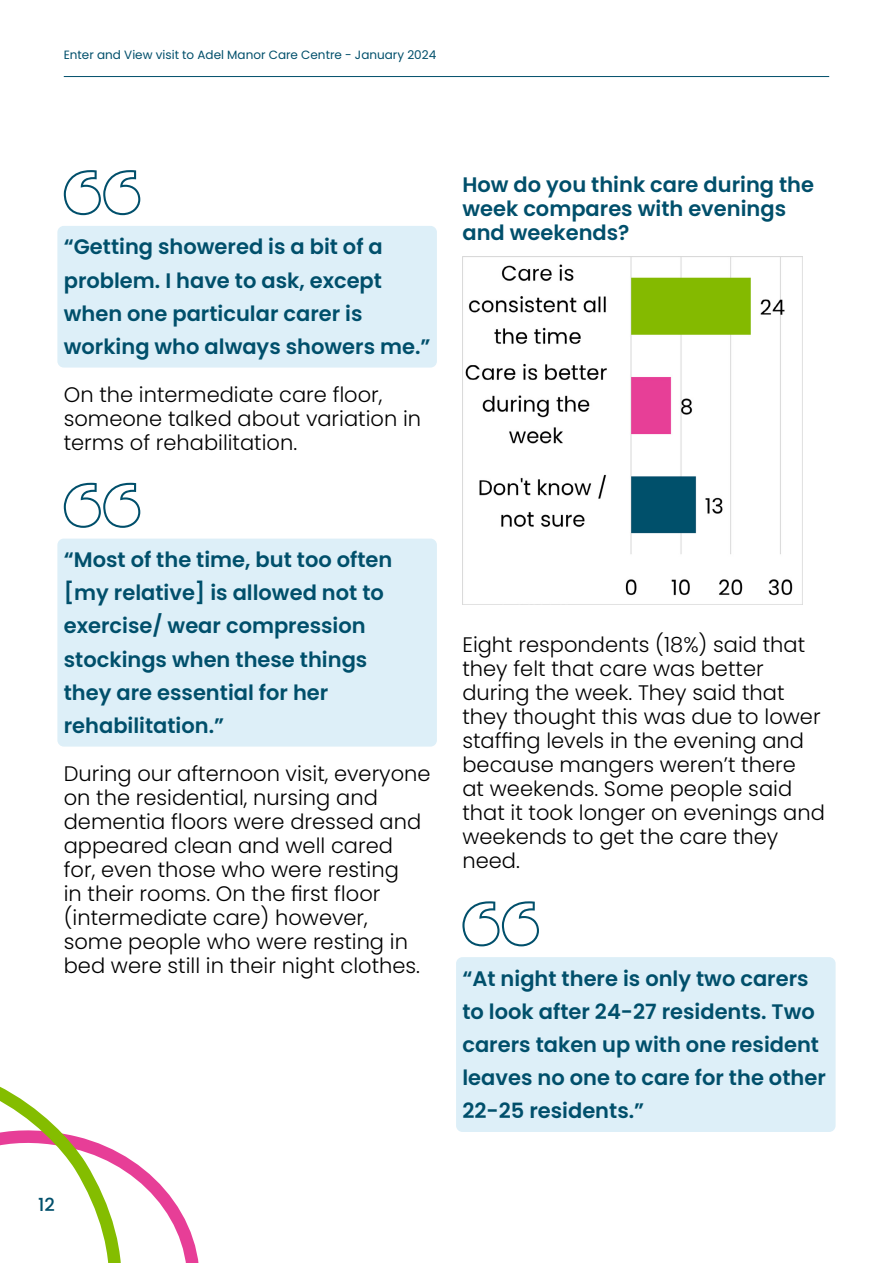
<style>
.page{position:relative;width:893px;height:1263px;background:#fff}
.page>*{position:absolute;margin:0;border:0;box-sizing:border-box;transform-origin:0 0}
.Body_Text{font:300 21px/24px "Poppins";color:#000}
.Graph_heading__H4_tag{font:600 21px/33.2px "Poppins";color:#004f6b}
.t1{font:500 18px "Poppins";color:#004f6b}
.t2{font:12px "Poppins";color:#004f6b}
</style>
<div class="page">
<hr style="left:64px;top:76px;width:765px;height:1px;background:#004f6b">
<svg style="left:0;top:1086px;width:199px;height:177px"></svg>
<div style="left:57px;top:226px;width:380px;height:142px;background:#ddeff8;border-radius:6px"></div>
<div style="left:57px;top:539px;width:380px;height:207px;background:#ddeff8;border-radius:6px"></div>
<svg style="left:64px;top:170px;width:76px;height:45px"></svg>
<svg style="left:64px;top:483px;width:76px;height:45px"></svg>
<div style="left:456px;top:957px;width:380px;height:175px;background:#ddeff8;border-radius:6px"></div>
<img style="left:462px;top:257px;width:331px;height:347px">
<svg style="left:462px;top:901px;width:77px;height:45px"></svg>
<p class="t2" style="left:64px;top:48px;width:374px">Enter and View visit to Adel Manor Care Centre - January 2024</p>
<p class="Graph_heading__H4_tag" style="left:64px;top:230px;width:368px">“Getting showered is a bit of a problem. I have to ask, except when one particular carer is working who always showers me.”</p>
<p class="Body_Text" style="left:64px;top:383px;width:359px">On the intermediate care floor, someone talked about variation in terms of rehabilitation.</p>
<h4 class="Graph_heading__H4_tag" style="left:462px;top:173px;width:353px;line-height:24px">How do you think care during the week compares with evenings and weekends?</h4>
<p class="Graph_heading__H4_tag" style="left:64px;top:543px;width:330px">“Most of the time, but too often [my relative] is allowed not to exercise/ wear compression stockings when these things they are essential for her rehabilitation.”</p>
<p class="Body_Text" style="left:64px;top:762px;width:368px">During our afternoon visit, everyone on the residential, nursing and dementia floors were dressed and appeared clean and well cared<br>for, even those who were resting<br>in their rooms. On the first floor (intermediate care) however, some people who were resting in bed were still in their night clothes.</p>
<p class="t1" style="left:38px;top:1194px;width:18px">12</p>
<p class="Body_Text" style="left:462px;top:633px;width:364px">Eight respondents (18%) said that they felt that care was better during the week. They said that they thought this was due to lower staffing levels in the evening and because mangers weren’t there<br>at weekends. Some people said that it took longer on evenings and weekends to get the care they need.</p>
<p class="Graph_heading__H4_tag" style="left:462px;top:962px;width:365px">“At night there is only two carers to look after 24-27 residents. Two carers taken up with one resident leaves no one to care for the other<br>22-25 residents.”</p>
</div>
